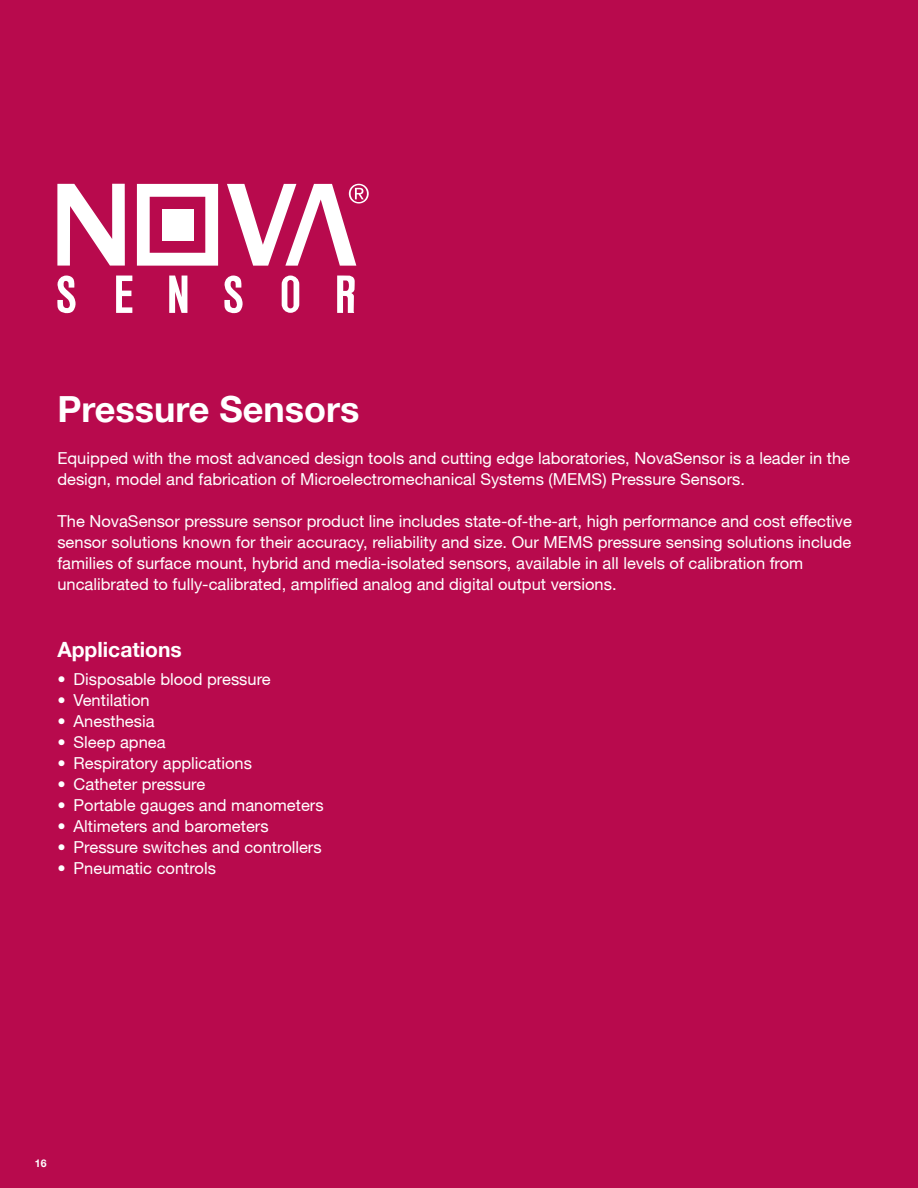
<style>
.page{position:relative;width:918px;height:1188px;background:#b80a4d}
.page>*{position:absolute;margin:0;border:0;box-sizing:border-box;transform-origin:0 0}
.t1{font:700 36px "Helvetica Neue";color:#fff}
.t2{font:700 21px "Helvetica Neue";color:#fff}
.t3{font:16.5px/21px "Helvetica Neue";color:#fff}
.t4{font:700 10.5px "Helvetica Neue";color:#fff}
</style>
<div class="page">
<svg style="left:282px;top:276px;width:17px;height:37px"></svg>
<svg style="left:224px;top:276px;width:19px;height:37px"></svg>
<svg style="left:57px;top:276px;width:19px;height:37px"></svg>
<svg style="left:116px;top:276px;width:16px;height:37px"></svg>
<svg style="left:169px;top:276px;width:18px;height:37px"></svg>
<svg style="left:337px;top:276px;width:18px;height:37px"></svg>
<svg style="left:57px;top:184px;width:68px;height:82px"></svg>
<svg style="left:137px;top:184px;width:81px;height:82px"></svg>
<div style="left:162px;top:209px;width:31px;height:31px;background:#fff"></div>
<svg style="left:227px;top:184px;width:142px;height:82px"></svg>
<h1 class="t1" style="left:57px;top:387px;width:304px">Pressure Sensors</h1>
<p class="t3" style="left:57px;top:448px;width:794px">Equipped with the most advanced design tools and cutting edge laboratories, NovaSensor is a leader in the design, model and fabrication of Microelectromechanical Systems (MEMS) Pressure Sensors.</p>
<p class="t3" style="left:57px;top:511px;width:796px">The NovaSensor pressure sensor product line includes state-of-the-art, high performance and cost effective sensor solutions known for their accuracy, reliability and size. Our MEMS pressure sensing solutions include families of surface mount, hybrid and media-isolated sensors, available in all levels of calibration from uncalibrated to fully-calibrated, amplified analog and digital output versions.</p>
<p class="t2" style="left:57px;top:637px;width:126px">Applications</p>
<p class="t3" style="left:57px;top:669px;width:215px">• Disposable blood pressure</p>
<p class="t3" style="left:57px;top:690px;width:94px">• Ventilation</p>
<p class="t3" style="left:57px;top:711px;width:99px">• Anesthesia</p>
<p class="t3" style="left:57px;top:732px;width:110px">• Sleep apnea</p>
<p class="t3" style="left:57px;top:753px;width:196px">• Respiratory applications</p>
<p class="t3" style="left:57px;top:774px;width:149px">• Catheter pressure</p>
<p class="t3" style="left:57px;top:795px;width:268px">• Portable gauges and manometers</p>
<p class="t3" style="left:57px;top:816px;width:213px">• Altimeters and barometers</p>
<p class="t3" style="left:57px;top:837px;width:266px">• Pressure switches and controllers</p>
<p class="t3" style="left:57px;top:858px;width:160px">• Pneumatic controls</p>
<p class="t4" style="left:35px;top:1157px;width:13px">16</p>
</div>
